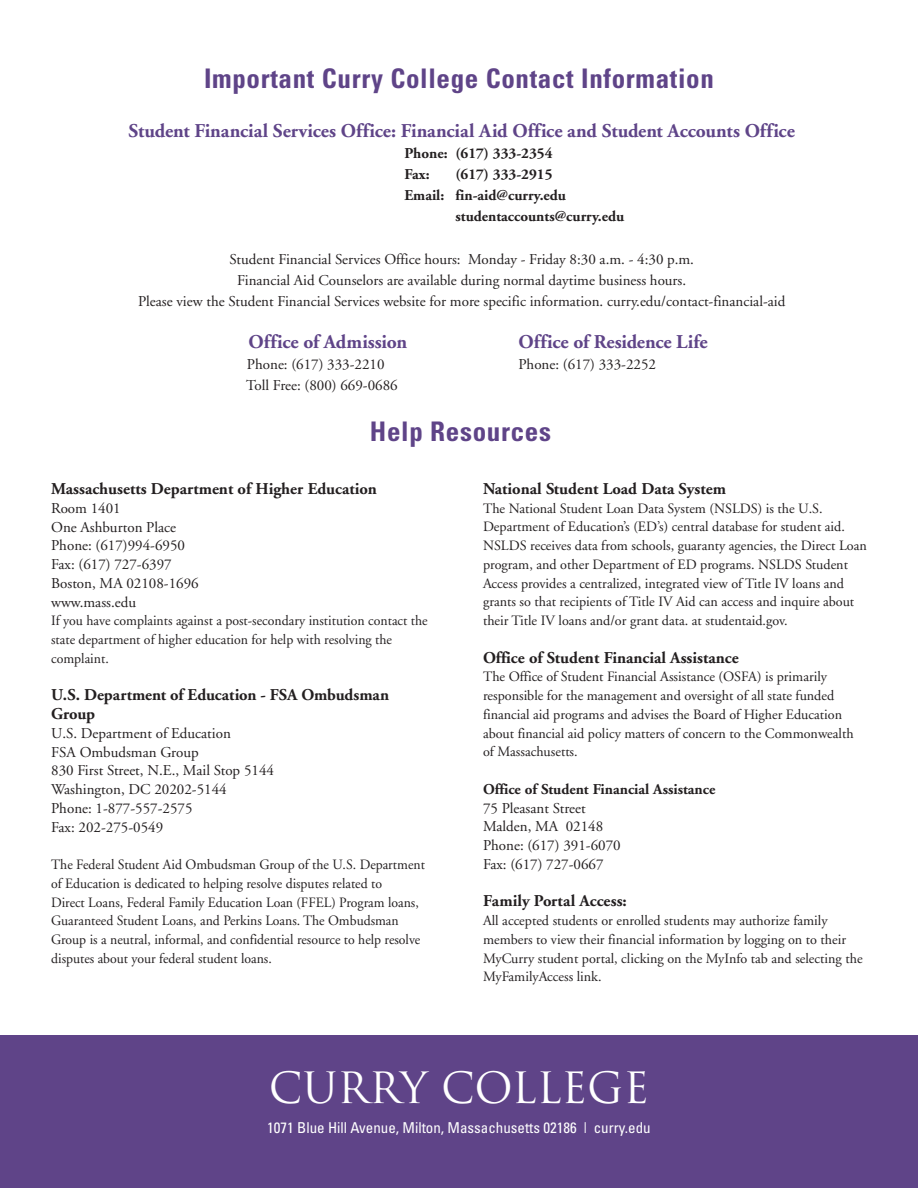
<style>
.page{position:relative;width:918px;height:1188px;background:#fff}
.page>*{position:absolute;margin:0;border:0;box-sizing:border-box;transform-origin:0 0}
.t1{font:42px "Trajan";color:#fff}
.t2{font:700 condensed 27px "Univers";letter-spacing:.025em;color:#5f4488}
.t3{font:700 19.5px "Adobe Garamond";letter-spacing:-.005em;color:#5f4488}
.t4{font:700 16.5px/18.8px "Adobe Garamond";color:#231f20}
.t5{font:15px "Adobe Garamond";color:#231f20}
.t6{font:700 15px "Adobe Garamond";color:#231f20}
.t7{font:condensed 15px "Univers";color:#fff}
.t8{font:14.25px/18.8px "Adobe Garamond";color:#231f20}
.t9{font:14.25px/18.8px "Adobe Garamond";color:#231f20;scale:.96 1}
</style>
<div class="page">
<div style="left:0;top:1036px;width:918px;height:152px;background:#5f4488"></div>
<p class="t2" style="left:204px;top:62px;width:511px">Important Curry College Contact Information</p>
<p class="t3" style="left:129px;top:121px;width:668px">Student Financial Services Office: Financial Aid Office and Student Accounts Office</p>
<p class="t6" style="left:404px;top:146px;width:150px">Phone: (617) 333-2354</p>
<p class="t6" style="left:404px;top:167px;width:27px">Fax:</p>
<p class="t6" style="left:455px;top:167px;width:99px">(617) 333-2915</p>
<p class="t6" style="left:404px;top:188px;width:163px">Email: fin-aid@curry.edu</p>
<p class="t6" style="left:455px;top:209px;width:170px">studentaccounts@curry.edu</p>
<p class="t5" style="left:229px;top:251px;width:466px">Student Financial Services Office hours: Monday - Friday 8:30 a.m. - 4:30 p.m.</p>
<p class="t5" style="left:237px;top:272px;width:450px">Financial Aid Counselors are available during normal daytime business hours.</p>
<p class="t5" style="left:138px;top:293px;width:649px">Please view the Student Financial Services website for more specific information. curry.edu/contact-financial-aid</p>
<p class="t3" style="left:248px;top:331px;width:160px">Office of Admission</p>
<p class="t3" style="left:518px;top:331px;width:191px">Office of Residence Life</p>
<p class="t5" style="left:247px;top:356px;width:139px">Phone: (617) 333-2210</p>
<p class="t5" style="left:518px;top:356px;width:139px">Phone: (617) 333-2252</p>
<p class="t5" style="left:246px;top:377px;width:153px">Toll Free: (800) 669-0686</p>
<p class="t2" style="left:370px;top:415px;width:183px">Help Resources</p>
<p class="t4" style="left:51px;top:480px;width:327px">Massachusetts Department of Higher Education</p>
<p class="t5" style="left:51px;top:500px;width:71px">Room 1401</p>
<p class="t5" style="left:51px;top:519px;width:126px">One Ashburton Place</p>
<p class="t5" style="left:51px;top:538px;width:135px">Phone: (617)994-6950</p>
<p class="t5" style="left:51px;top:556px;width:122px">Fax: (617) 727-6397</p>
<p class="t5" style="left:51px;top:575px;width:149px">Boston, MA 02108-1696</p>
<p class="t5" style="left:51px;top:594px;width:86px">www.mass.edu</p>
<p class="t8" style="left:51px;top:612px;width:378px">If you have complaints against a post-secondary institution contact the</p>
<p class="t8" style="left:51px;top:631px;width:342px">state department of higher education for help with resolving the complaint.</p>
<p class="t4" style="left:51px;top:686px;width:340px">U.S. Department of Education - FSA Ombudsman<br>Group</p>
<p class="t5" style="left:51px;top:725px;width:181px">U.S. Department of Education</p>
<p class="t5" style="left:51px;top:744px;width:149px">FSA Ombudsman Group</p>
<p class="t5" style="left:51px;top:763px;width:224px">830 First Street, N.E., Mail Stop 5144</p>
<p class="t5" style="left:51px;top:781px;width:177px">Washington, DC 20202-5144</p>
<p class="t5" style="left:51px;top:800px;width:143px">Phone: 1-877-557-2575</p>
<p class="t5" style="left:51px;top:819px;width:113px">Fax: 202-275-0549</p>
<p class="t9" style="left:51px;top:856px;width:391px">The Federal Student Aid Ombudsman Group of the U.S. Department of Education is dedicated to helping resolve disputes related to<br>Direct Loans, Federal Family Education Loan (FFEL) Program loans, Guaranteed Student Loans, and Perkins Loans. The Ombudsman Group is a neutral, informal, and confidential resource to help resolve disputes about your federal student loans.</p>
<p class="t4" style="left:483px;top:480px;width:245px">National Student Load Data System</p>
<p class="t8" style="left:483px;top:499px;width:385px">The National Student Loan Data System (NSLDS) is the U.S.<br>Department of Education’s (ED’s) central database for student aid.<br>NSLDS receives data from schools, guaranty agencies, the Direct Loan program, and other Department of ED programs. NSLDS Student Access provides a centralized, integrated view of Title IV loans and grants so that recipients of Title IV Aid can access and inquire about their Title IV loans and/or grant data. at studentaid.gov.</p>
<p class="t4" style="left:483px;top:648px;width:257px">Office of Student Financial Assistance</p>
<p class="t8" style="left:483px;top:668px;width:372px">The Office of Student Financial Assistance (OSFA) is primarily responsible for the management and oversight of all state funded financial aid programs and advises the Board of Higher Education about financial aid policy matters of concern to the Commonwealth of Massachusetts.</p>
<p class="t6" style="left:483px;top:781px;width:234px">Office of Student Financial Assistance</p>
<p class="t5" style="left:483px;top:800px;width:104px">75 Pleasant Street</p>
<p class="t5" style="left:483px;top:819px;width:122px">Malden, MA 02148</p>
<p class="t5" style="left:483px;top:837px;width:139px">Phone: (617) 391-6070</p>
<p class="t5" style="left:483px;top:856px;width:122px">Fax: (617) 727-0667</p>
<p class="t4" style="left:483px;top:892px;width:145px">Family Portal Access:</p>
<p class="t8" style="left:483px;top:912px;width:381px">All accepted students or enrolled students may authorize family members to view their financial information by logging on to their MyCurry student portal, clicking on the MyInfo tab and selecting the MyFamilyAccess link.</p>
<p class="t1" style="left:269px;top:1062px;width:382px">CURRY COLLEGE</p>
<p class="t7" style="left:267px;top:1118px;width:385px">1071 Blue Hill Avenue, Milton, Massachusetts 02186 | curry.edu</p>
</div>
